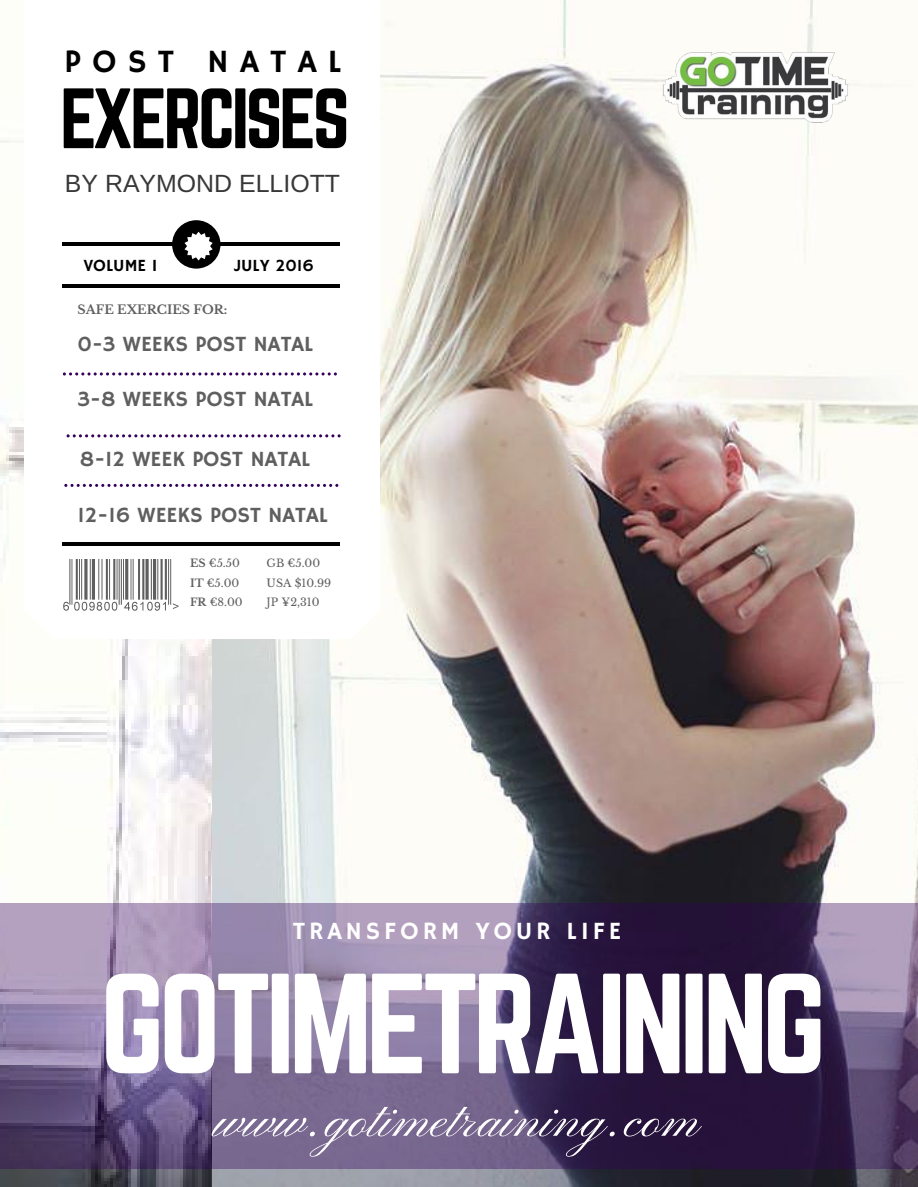
<style>
.page{position:relative;width:918px;height:1187px;background:#fff}
.page>*{position:absolute;margin:0;border:0;box-sizing:border-box;transform-origin:0 0}
.t1{font:124.5px "Norwester";letter-spacing:-.05em;color:#fff}
.t2{font:74.7px "Norwester";letter-spacing:-.05em;color:#000}
.t3{font:52.95px "Pinyon Script";letter-spacing:.01em;color:#fff}
.t4{font:32.7px "Hammersmith One";letter-spacing:.34em;color:#000}
.t5{font:24.9px "Hammersmith One";letter-spacing:.15em;color:#fff}
.t6{font:24.9px "Arimo";color:#383838}
.t7{font:21.75px "Hammersmith One";color:#5f5f5f}
.t8{font:17.1px "Hammersmith One";color:#000}
.t9{font:700 12.45px "Libre Baskerville";color:#5f5f5f}
.t10{font:10.95px/19.2px "Libre Baskerville";color:#5f5f5f}
.s1{font-weight:700}
</style>
<div class="page">
<img style="left:0;top:140px;width:213px;height:1046px">
<img style="left:213px;top:0;width:705px;height:1186px">
<svg style="left:351px;top:611px;width:28px;height:28px"></svg>
<svg style="left:24px;top:611px;width:28px;height:28px"></svg>
<div style="left:52px;top:610px;width:299px;height:29px;background:#fff"></div>
<div style="left:351px;top:0;width:28px;height:611px;background:#fff"></div>
<div style="left:24px;top:0;width:29px;height:611px;background:#fff"></div>
<div style="left:52px;top:0;width:299px;height:611px;background:#fff"></div>
<hr style="left:125px;top:559px;width:3px;height:40px;background:#5f5f5f">
<hr style="left:146px;top:559px;width:3px;height:40px;background:#5f5f5f">
<hr style="left:153px;top:559px;width:3px;height:40px;background:#5f5f5f">
<hr style="left:92px;top:559px;width:3px;height:40px;background:#5f5f5f">
<svg style="left:84px;top:559px;width:4px;height:40px"></svg>
<hr style="left:165px;top:559px;width:2px;height:40px;background:#5f5f5f">
<hr style="left:161px;top:559px;width:2px;height:40px;background:#5f5f5f">
<hr style="left:113px;top:559px;width:2px;height:40px;background:#5f5f5f">
<hr style="left:142px;top:559px;width:2px;height:40px;background:#5f5f5f">
<hr style="left:106px;top:559px;width:2px;height:40px;background:#5f5f5f">
<hr style="left:76px;top:559px;width:2px;height:40px;background:#5f5f5f">
<hr style="left:138px;top:559px;width:2px;height:40px;background:#5f5f5f">
<hr style="left:119px;top:559px;width:1px;height:45px;background:#5f5f5f">
<hr style="left:121px;top:559px;width:1px;height:45px;background:#5f5f5f">
<hr style="left:69px;top:559px;width:1px;height:45px;background:#5f5f5f">
<hr style="left:168px;top:559px;width:1px;height:45px;background:#5f5f5f">
<hr style="left:170px;top:559px;width:1px;height:45px;background:#5f5f5f">
<hr style="left:151px;top:559px;width:1px;height:40px;background:#5f5f5f">
<hr style="left:71px;top:559px;width:1px;height:45px;background:#5f5f5f;border-radius:50%">
<hr style="left:133px;top:559px;width:1px;height:40px;background:#5f5f5f">
<hr style="left:123px;top:559px;width:1px;height:40px;background:#5f5f5f">
<hr style="left:117px;top:559px;width:1px;height:40px;background:#5f5f5f">
<hr style="left:109px;top:559px;width:1px;height:40px;background:#5f5f5f">
<hr style="left:102px;top:559px;width:1px;height:40px;background:#5f5f5f">
<hr style="left:157px;top:559px;width:1px;height:40px;background:#5f5f5f">
<hr style="left:98px;top:559px;width:1px;height:40px;background:#5f5f5f">
<hr style="left:90px;top:559px;width:1px;height:40px;background:#5f5f5f">
<hr style="left:81px;top:559px;width:1px;height:40px;background:#5f5f5f">
<hr style="left:79px;top:559px;width:1px;height:40px;background:#5f5f5f">
<hr style="left:131px;top:559px;width:1px;height:40px;background:#5f5f5f;border-radius:50%">
<svg style="left:63px;top:601px;width:54px;height:9px"></svg>
<svg style="left:124px;top:601px;width:42px;height:9px"></svg>
<svg style="left:173px;top:603px;width:6px;height:6px"></svg>
<hr style="left:62px;top:243px;width:278px;height:3px;background:#000">
<div style="left:172px;top:220px;width:48px;height:48px;background:#000;border-radius:50%"></div>
<hr style="left:62px;top:284px;width:278px;height:4px;background:#000">
<hr style="left:62px;top:542px;width:278px;height:3px;background:#000">
<svg style="left:63px;top:372px;width:274px;height:3px"></svg>
<svg style="left:64px;top:484px;width:274px;height:3px"></svg>
<svg style="left:0;top:903px;width:918px;height:265px;background:#67567d"></svg>
<svg style="left:184px;top:232px;width:29px;height:28px"></svg>
<svg style="left:67px;top:434px;width:274px;height:3px"></svg>
<img style="left:657px;top:50px;width:196px;height:72px">
<h3 class="t4" style="left:65px;top:42px;width:279px">POST NATAL</h3>
<h2 class="t2" style="left:60px;top:83px;width:291px">EXERCISES</h2>
<p class="t6" style="left:65px;top:169px;width:277px">BY RAYMOND ELLIOTT</p>
<p class="t8" style="left:83px;top:255px;width:76px">VOLUME I</p>
<p class="t8" style="left:234px;top:255px;width:81px">JULY 2016</p>
<p class="t9" style="left:78px;top:302px;width:151px">SAFE EXERCIES FOR:</p>
<p class="t7" style="left:78px;top:331px;width:237px">0-3 WEEKS POST NATAL</p>
<p class="t7" style="left:78px;top:386px;width:237px">3-8 WEEKS POST NATAL</p>
<p class="t7" style="left:80px;top:446px;width:232px">8-12 WEEK POST NATAL</p>
<p class="t7" style="left:78px;top:502px;width:252px">12-16 WEEKS POST NATAL</p>
<p class="t10" style="left:190px;top:554px;width:54px"><span class="s1">ES</span> €5.50<br><span class="s1">IT</span> €5.00<br><span class="s1">FR</span> €8.00</p>
<p class="t10" style="left:267px;top:554px;width:66px">GB €5.00<br>USA $10.99<br>JP ¥2,310</p>
<p class="t5" style="left:293px;top:917px;width:330px">TRANSFORM YOUR LIFE</p>
<h1 class="t1" style="left:100px;top:964px;width:728px">GOTIMETRAINING</h1>
<h3 class="t3" style="left:216px;top:1090px;width:486px">www.gotimetraining.com</h3>
</div>
